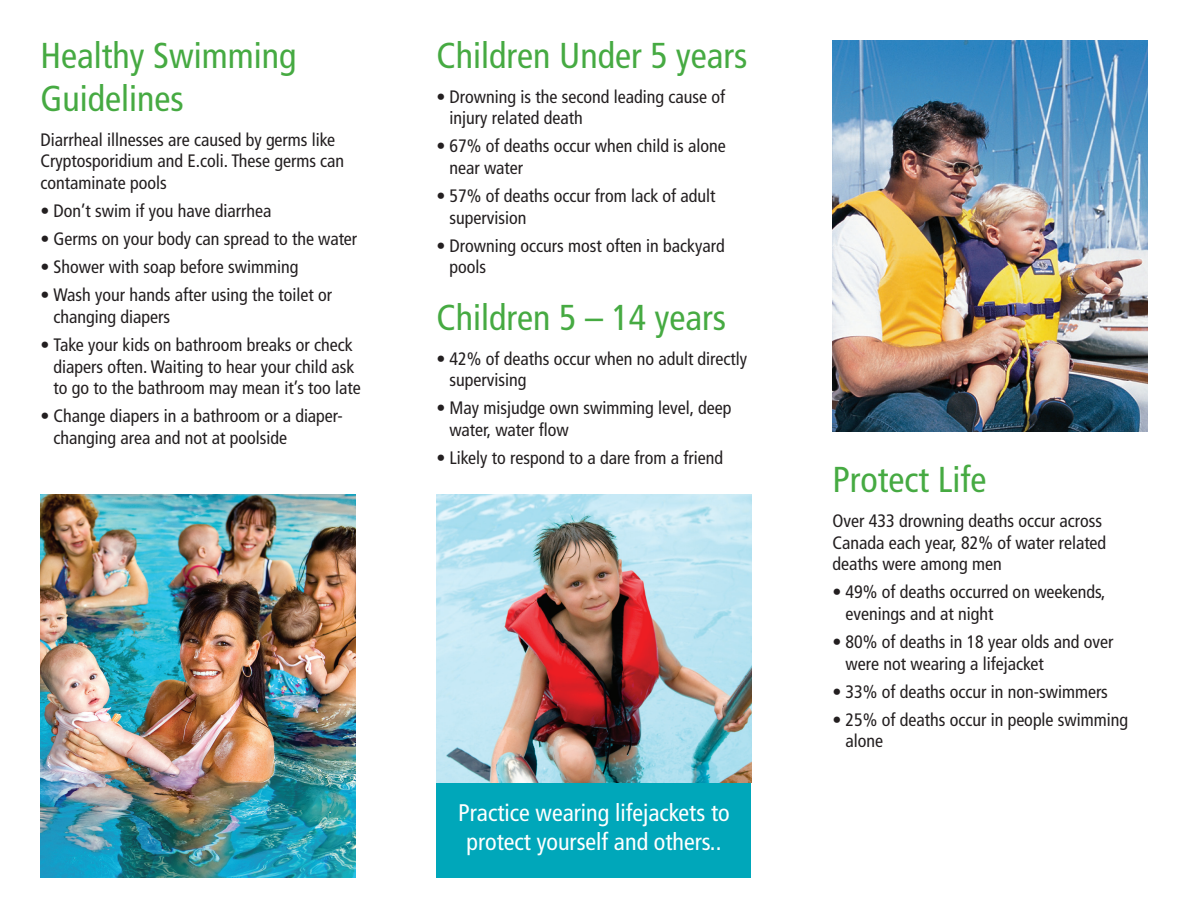
<style>
.page{position:relative;width:1188px;height:918px;background:#fff}
.page>*{position:absolute;margin:0;border:0;box-sizing:border-box;transform-origin:0 0}
.t1{font:condensed 36px/43.2px "Frutiger LT";color:#46aa42}
.t2{font:condensed 24px/28.8px "Frutiger LT";color:#fff;text-align:center}
.t3{font:condensed 18px/21.6px "Frutiger LT";color:#231f20}
</style>
<div class="page">
<img style="left:436px;top:495px;width:316px;height:288px">
<img style="left:40px;top:495px;width:316px;height:383px">
<div style="left:436px;top:783px;width:316px;height:95px;background:#00a7ba"></div>
<img style="left:832px;top:40px;width:316px;height:392px">
<h1 class="t1" style="left:40px;top:34px;width:257px">Healthy Swimming<br>Guidelines</h1>
<p class="t3" style="left:40px;top:129px;width:305px">Diarrheal illnesses are caused by germs like<br>Cryptosporidium and E.coli. These germs can contaminate pools</p>
<p class="t3" style="left:40px;top:200px;width:232px">• Don’t swim if you have diarrhea</p>
<p class="t3" style="left:40px;top:228px;width:318px">• Germs on your body can spread to the water</p>
<p class="t3" style="left:40px;top:256px;width:259px">• Shower with soap before swimming</p>
<p class="t3" style="left:53px;top:284px;width:280px;text-indent:-13px">• Wash your hands after using the toilet or changing diapers</p>
<p class="t3" style="left:53px;top:334px;width:309px;text-indent:-13px">• Take your kids on bathroom breaks or check diapers often. Waiting to hear your child ask to go to the bathroom may mean it’s too late</p>
<p class="t3" style="left:53px;top:405px;width:291px;text-indent:-13px">• Change diapers in a bathroom or a diaper&shy;changing area and not at poolside</p>
<h1 class="t1" style="left:436px;top:34px;width:313px">Children Under 5 years</h1>
<p class="t3" style="left:449px;top:86px;width:277px;text-indent:-13px">• Drowning is the second leading cause of injury related death</p>
<p class="t3" style="left:449px;top:135px;width:278px;text-indent:-13px">• 67% of deaths occur when child is alone near water</p>
<p class="t3" style="left:449px;top:185px;width:268px;text-indent:-13px">• 57% of deaths occur from lack of adult supervision</p>
<p class="t3" style="left:449px;top:235px;width:277px;text-indent:-13px">• Drowning occurs most often in backyard pools</p>
<h1 class="t1" style="left:436px;top:296px;width:291px">Children 5 – 14 years</h1>
<p class="t3" style="left:449px;top:348px;width:299px;text-indent:-13px">• 42% of deaths occur when no adult directly supervising</p>
<p class="t3" style="left:449px;top:398px;width:284px;text-indent:-13px">• May misjudge own swimming level, deep water, water flow</p>
<p class="t3" style="left:436px;top:447px;width:288px">• Likely to respond to a dare from a friend</p>
<h2 class="t2" style="left:458px;top:799px;width:273px">Practice wearing lifejackets to protect yourself and others..</h2>
<h1 class="t1" style="left:832px;top:458px;width:155px">Protect Life</h1>
<p class="t3" style="left:832px;top:510px;width:275px">Over 433 drowning deaths occur across<br>Canada each year, 82% of water related deaths were among men</p>
<p class="t3" style="left:845px;top:581px;width:262px;text-indent:-13px">• 49% of deaths occurred on weekends, evenings and at night</p>
<p class="t3" style="left:845px;top:631px;width:270px;text-indent:-13px">• 80% of deaths in 18 year olds and over were not wearing a lifejacket</p>
<p class="t3" style="left:832px;top:681px;width:277px">• 33% of deaths occur in non-swimmers</p>
<p class="t3" style="left:845px;top:709px;width:284px;text-indent:-13px">• 25% of deaths occur in people swimming alone</p>
</div>
